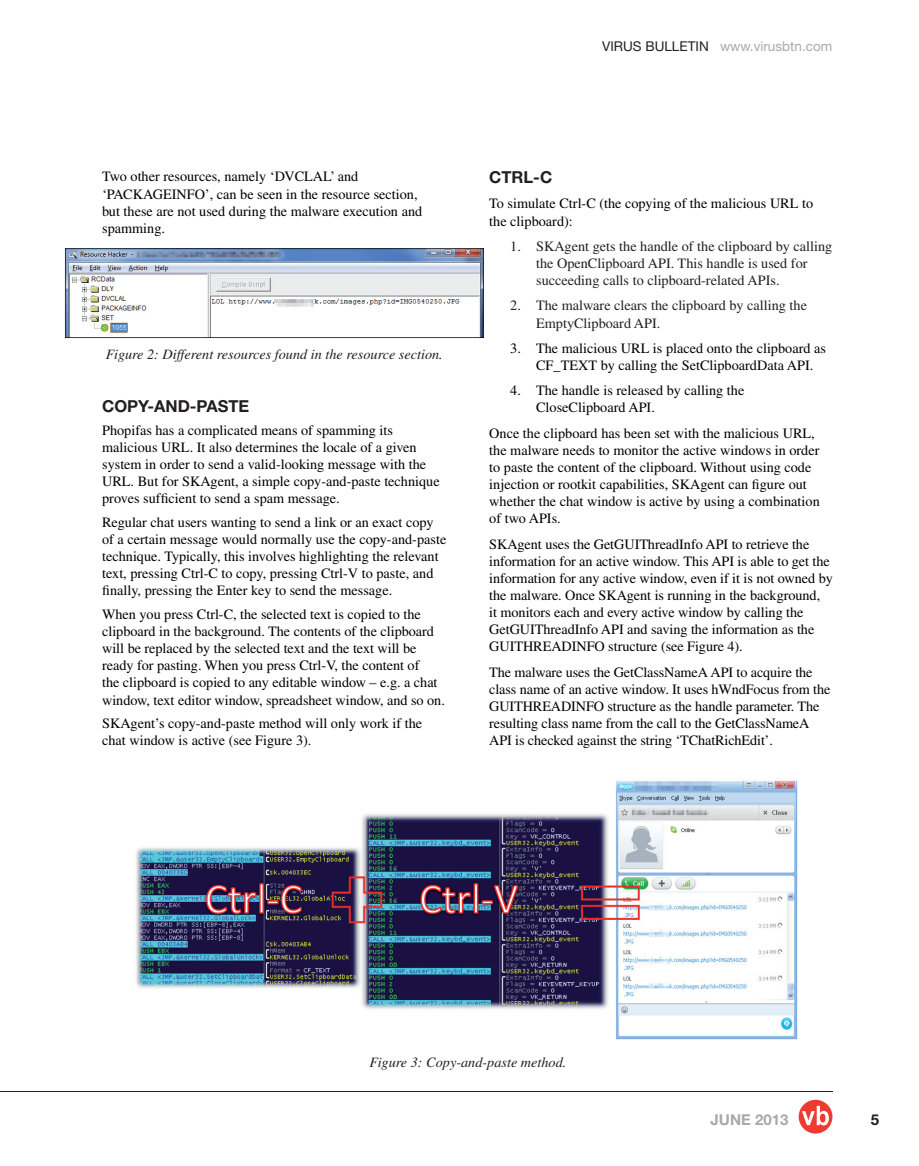
<style>
.page{position:relative;width:919px;height:1166px;background:#fff}
.page>*{position:absolute;margin:0;border:0;box-sizing:border-box;transform-origin:0 0}
.t1{font:700 16.5px "Helvetica Neue";color:#231f20}
.t2{font:700 15px "Helvetica Neue";color:#a8a9ad}
.t3{font:700 15px "Helvetica Neue";color:#231f20}
.t4{font:14.25px/17.1px "Times";color:#000}
.t5{font:14.25px/17.1px "Times";color:#231f20}
.t6{font:italic 14.25px "Times";color:#231f20}
.t7{font:13.5px "Helvetica Neue";color:#a8a9ad}
.s1{color:#231f20}
</style>
<div class="page">
<hr style="left:0;top:1091px;width:832px;height:1px;background:#231f20">
<svg style="left:798px;top:1099px;width:34px;height:34px"></svg>
<svg style="left:801px;top:1105px;width:27px;height:20px"></svg>
<svg style="left:65px;top:248px;width:419px;height:90px"></svg>
<img style="left:136px;top:780px;width:662px;height:260px">
<p class="t7" style="left:602px;top:41px;width:231px"><span class="s1">VIRUS BULLETIN</span> www.virusbtn.com</p>
<p class="t4" style="left:102px;top:169px;width:321px">Two other resources, namely ‘DVCLAL’ and ‘PACKAGEINFO’, can be seen in the resource section, but these are not used during the malware execution and spamming.</p>
<p class="t6" style="left:106px;top:349px;width:338px">Figure 2: Different resources found in the resource section.</p>
<p class="t1" style="left:102px;top:399px;width:148px">COPY-AND-PASTE</p>
<p class="t4" style="left:102px;top:423px;width:339px">Phopifas has a complicated means of spamming its malicious URL. It also determines the locale of a given system in order to send a valid-looking message with the URL. But for SKAgent, a simple copy-and-paste technique proves sufficient to send a spam message.</p>
<p class="t4" style="left:102px;top:515px;width:346px">Regular chat users wanting to send a link or an exact copy of a certain message would normally use the copy-and-paste technique. Typically, this involves highlighting the relevant text, pressing Ctrl-C to copy, pressing Ctrl-V to paste, and finally, pressing the Enter key to send the message.</p>
<p class="t4" style="left:102px;top:606px;width:344px">When you press Ctrl-C, the selected text is copied to the clipboard in the background. The contents of the clipboard will be replaced by the selected text and the text will be ready for pasting. When you press Ctrl-V, the content of<br>the clipboard is copied to any editable window – e.g. a chat window, text editor window, spreadsheet window, and so on.</p>
<p class="t4" style="left:102px;top:715px;width:321px">SKAgent’s copy-and-paste method will only work if the chat window is active (see Figure 3).</p>
<p class="t1" style="left:489px;top:171px;width:64px">CTRL-C</p>
<p class="t4" style="left:489px;top:196px;width:325px">To simulate Ctrl-C (the copying of the malicious URL to the clipboard):</p>
<p class="t5" style="left:536px;top:239px;width:298px;text-indent:-26px">1. SKAgent gets the handle of the clipboard by calling the OpenClipboard API. This handle is used for succeeding calls to clipboard-related APIs.</p>
<p class="t5" style="left:536px;top:298px;width:272px;text-indent:-26px">2. The malware clears the clipboard by calling the<br>EmptyClipboard API.</p>
<p class="t4" style="left:536px;top:341px;width:291px;text-indent:-26px">3. The malicious URL is placed onto the clipboard as<br>CF_TEXT by calling the SetClipboardData API.</p>
<p class="t4" style="left:536px;top:383px;width:210px;text-indent:-26px">4. The handle is released by calling the<br>CloseClipboard API.</p>
<p class="t4" style="left:489px;top:425px;width:332px">Once the clipboard has been set with the malicious URL, the malware needs to monitor the active windows in order to paste the content of the clipboard. Without using code injection or rootkit capabilities, SKAgent can figure out whether the chat window is active by using a combination of two APIs.</p>
<p class="t4" style="left:489px;top:536px;width:345px">SKAgent uses the GetGUIThreadInfo API to retrieve the information for an active window. This API is able to get the information for any active window, even if it is not owned by the malware. Once SKAgent is running in the background,<br>it monitors each and every active window by calling the GetGUIThreadInfo API and saving the information as the GUITHREADINFO structure (see Figure 4).</p>
<p class="t4" style="left:489px;top:664px;width:342px">The malware uses the GetClassNameA API to acquire the class name of an active window. It uses hWndFocus from the GUITHREADINFO structure as the handle parameter. The resulting class name from the call to the GetClassNameA API is checked against the string ‘TChatRichEdit’.</p>
<p class="t6" style="left:369px;top:1056px;width:198px">Figure 3: Copy-and-paste method.</p>
<p class="t2" style="left:710px;top:1113px;width:79px">JUNE 2013</p>
<p class="t3" style="left:870px;top:1114px;width:10px">5</p>
</div>
